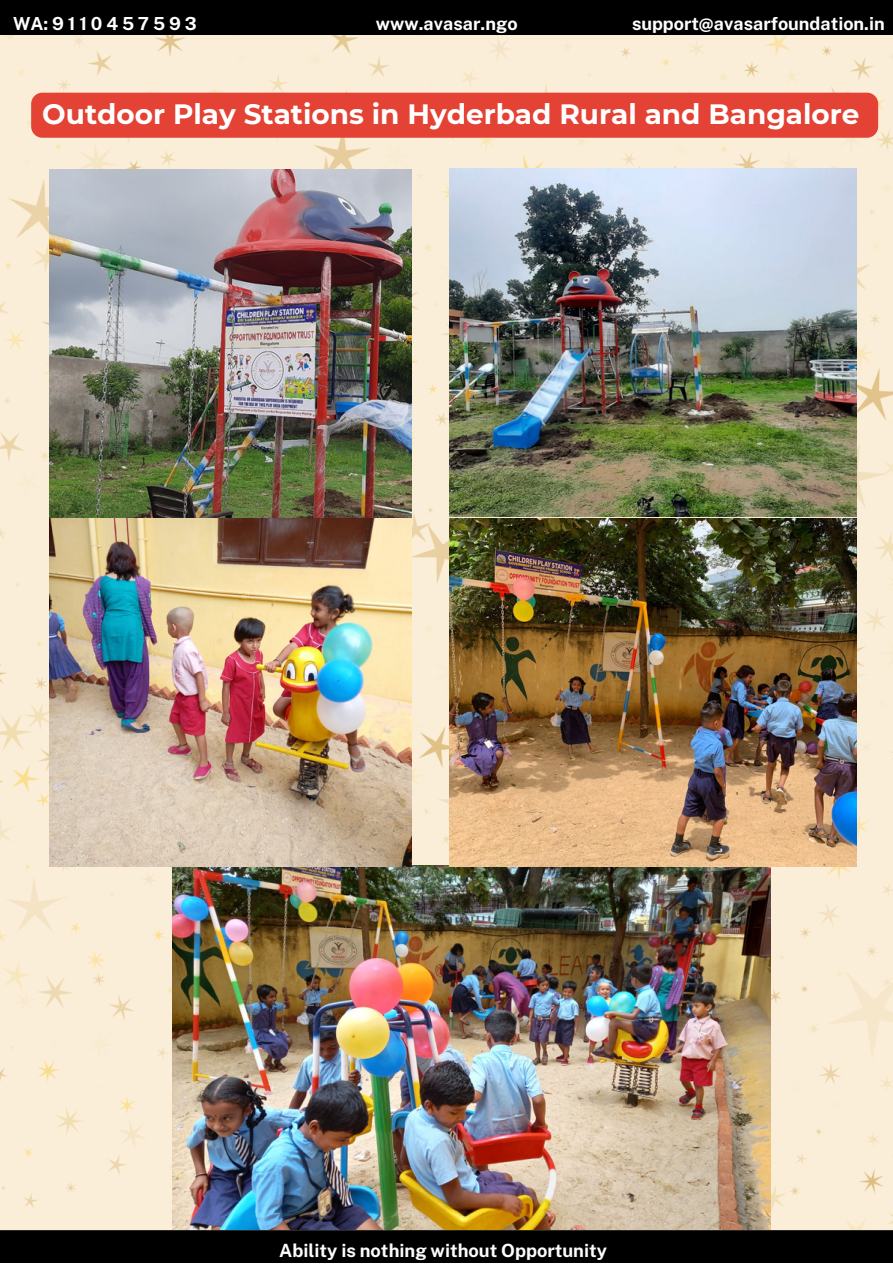
<style>
.page{position:relative;width:893px;height:1264px;background:#fff}
.page>*{position:absolute;margin:0;border:0;box-sizing:border-box;transform-origin:0 0}
.t1{font:700 27.9px "Montserrat";color:#fff}
.t2{font:700 18.15px "Public Sans";color:#fdfcfb}
.t3{font:700 18px "Public Sans";color:#fff}
.t4{font:700 18px "Public Sans";letter-spacing:.21em;color:#fff}
</style>
<div class="page">
<img style="left:0;top:35px;width:892px;height:1195px">
<div style="left:0;top:1230px;width:892px;height:32px;background:#000"></div>
<div style="left:0;top:0;width:892px;height:35px;background:#000"></div>
<img style="left:449px;top:168px;width:407px;height:348px">
<img style="left:50px;top:169px;width:362px;height:697px">
<img style="left:172px;top:865px;width:598px;height:364px">
<div style="left:31px;top:93px;width:847px;height:45px;background:#e34234;border-radius:11px"></div>
<img style="left:449px;top:518px;width:407px;height:348px">
<p class="t4" style="left:13px;top:13px;width:185px">WA:9110457593</p>
<p class="t3" style="left:376px;top:13px;width:143px">www.avasar.ngo</p>
<p class="t3" style="left:632px;top:13px;width:254px">support@avasarfoundation.in</p>
<p class="t1" style="left:42px;top:97px;width:818px">Outdoor Play Stations in Hyderbad Rural and Bangalore</p>
<p class="t2" style="left:279px;top:1240px;width:329px">Ability is nothing without Opportunity</p>
</div>
